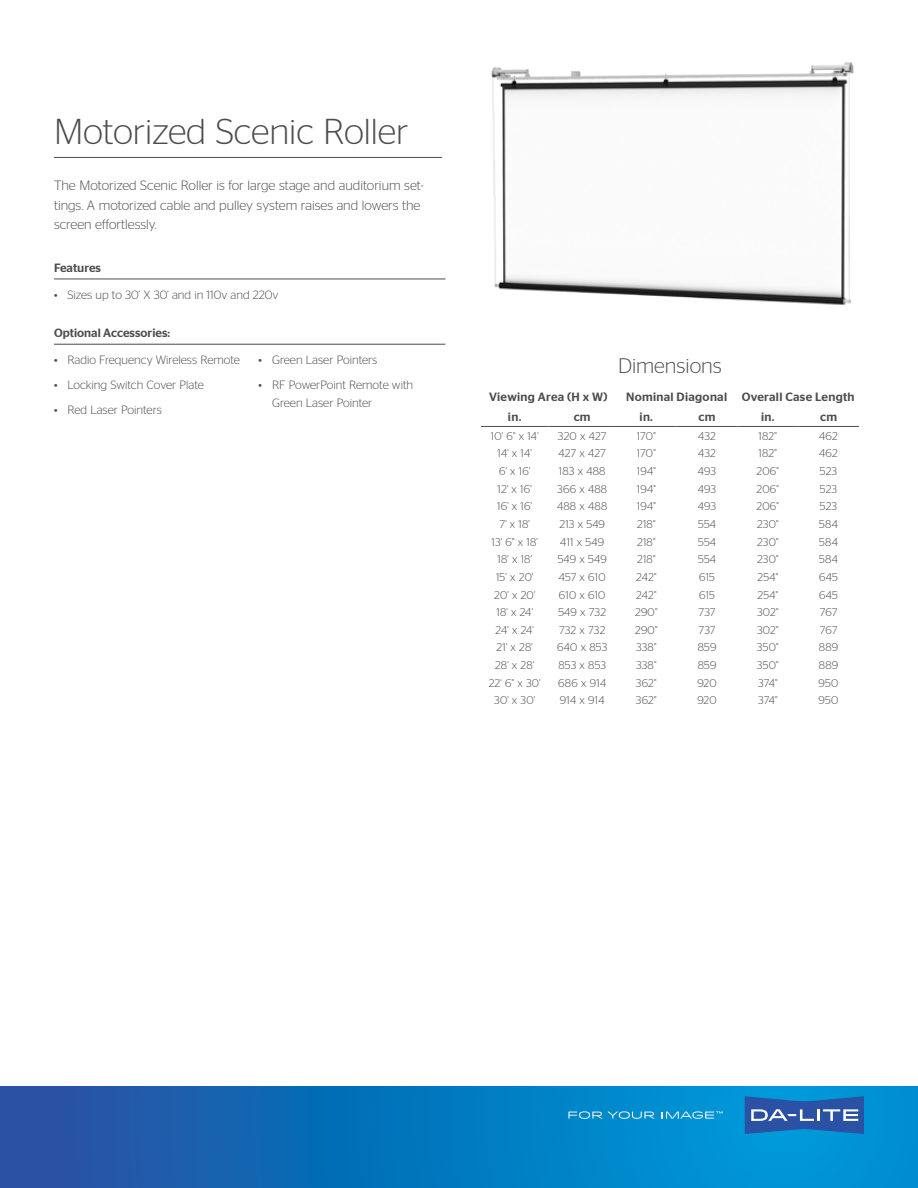
<style>
.page{position:relative;width:918px;height:1188px;background:#fff}
.page>*{position:absolute;margin:0;border:0;box-sizing:border-box;transform-origin:0 0}
.t1{font:300 36px "Stag Sans";color:#4d4d4f}
.t2{font:300 21px "Stag Sans";color:#4d4d4f}
.t3{font:300 13.5px/19.5px "Stag Sans";color:#4d4d4f}
.t4{font:300 12px/18px "Stag Sans";color:#4d4d4f}
.t5{font:500 12px "Stag Sans";letter-spacing:.025em;color:#4d4d4f}
.t6{font:500 12px "Stag Sans";color:#4d4d4f}
.t7{font:300 11.25px "Stag Sans";letter-spacing:.025em;color:#4d4d4f}
</style>
<div class="page">
<svg style="left:0;top:1086px;width:918px;height:102px;background:#0a76bd"></svg>
<hr style="left:54px;top:279px;width:392px;height:1px;background:#4d4d4f">
<hr style="left:54px;top:344px;width:392px;height:1px;background:#4d4d4f">
<hr style="left:54px;top:157px;width:388px;height:1px;background:#4d4d4f">
<svg style="left:745px;top:1096px;width:119px;height:38px;background:#396cb3"></svg>
<svg style="left:568px;top:1111px;width:87px;height:8px"></svg>
<svg style="left:662px;top:1111px;width:61px;height:8px"></svg>
<img style="left:491px;top:62px;width:363px;height:244px">
<hr style="left:481px;top:426px;width:67px;height:1px;background:#4d4d4f">
<hr style="left:548px;top:426px;width:68px;height:1px;background:#4d4d4f">
<hr style="left:616px;top:426px;width:61px;height:1px;background:#4d4d4f">
<hr style="left:677px;top:426px;width:60px;height:1px;background:#4d4d4f">
<hr style="left:737px;top:426px;width:61px;height:1px;background:#4d4d4f">
<hr style="left:798px;top:426px;width:61px;height:1px;background:#4d4d4f">
<h1 class="t1" style="left:54px;top:111px;width:356px">Motorized Scenic Roller</h1>
<p class="t3" style="left:54px;top:175px;width:371px">The Motorized Scenic Roller is for large stage and auditorium set&shy;tings. A motorized cable and pulley system raises and lowers the screen effortlessly.</p>
<p class="t6" style="left:54px;top:261px;width:49px">Features</p>
<p class="t4" style="left:54px;top:285px;width:226px">• Sizes up to 30’ X 30’ and in 110v and 220v</p>
<p class="t6" style="left:54px;top:326px;width:118px">Optional Accessories:</p>
<p class="t4" style="left:54px;top:351px;width:187px">• Radio Frequency Wireless Remote</p>
<p class="t4" style="left:54px;top:375px;width:151px">• Locking Switch Cover Plate</p>
<p class="t4" style="left:54px;top:400px;width:109px">• Red Laser Pointers</p>
<p class="t4" style="left:259px;top:351px;width:120px">• Green Laser Pointers</p>
<p class="t4" style="left:272px;top:376px;width:143px;text-indent:-13px">• RF PowerPoint Remote with<br>Green Laser Pointer</p>
<h2 class="t2" style="left:618px;top:354px;width:105px">Dimensions</h2>
<p class="t5" style="left:489px;top:390px;width:120px">Viewing Area (H x W)</p>
<p class="t5" style="left:626px;top:390px;width:230px">Nominal Diagonal Overall Case Length</p>
<p class="t5" style="left:508px;top:410px;width:15px">in.</p>
<p class="t5" style="left:574px;top:410px;width:18px">cm</p>
<p class="t5" style="left:640px;top:410px;width:15px">in.</p>
<p class="t5" style="left:699px;top:410px;width:18px">cm</p>
<p class="t5" style="left:761px;top:410px;width:15px">in.</p>
<p class="t5" style="left:820px;top:410px;width:18px">cm</p>
<p class="t7" style="left:491px;top:430px;width:49px">10' 6" x 14'</p>
<p class="t7" style="left:558px;top:430px;width:50px">320 x 427</p>
<p class="t7" style="left:637px;top:430px;width:20px">170"</p>
<p class="t7" style="left:698px;top:430px;width:19px">432</p>
<p class="t7" style="left:759px;top:430px;width:20px">182"</p>
<p class="t7" style="left:819px;top:430px;width:20px">462</p>
<p class="t7" style="left:498px;top:447px;width:36px">14' x 14'</p>
<p class="t7" style="left:559px;top:447px;width:49px">427 x 427</p>
<p class="t7" style="left:637px;top:447px;width:20px">170"</p>
<p class="t7" style="left:698px;top:447px;width:19px">432</p>
<p class="t7" style="left:759px;top:447px;width:20px">182"</p>
<p class="t7" style="left:819px;top:447px;width:20px">462</p>
<p class="t7" style="left:499px;top:465px;width:33px">6' x 16'</p>
<p class="t7" style="left:559px;top:465px;width:48px">183 x 488</p>
<p class="t7" style="left:637px;top:465px;width:20px">194"</p>
<p class="t7" style="left:698px;top:465px;width:20px">493</p>
<p class="t7" style="left:757px;top:465px;width:24px">206"</p>
<p class="t7" style="left:820px;top:465px;width:19px">523</p>
<p class="t7" style="left:498px;top:483px;width:36px">12' x 16'</p>
<p class="t7" style="left:557px;top:483px;width:51px">366 x 488</p>
<p class="t7" style="left:637px;top:483px;width:20px">194"</p>
<p class="t7" style="left:698px;top:483px;width:20px">493</p>
<p class="t7" style="left:757px;top:483px;width:24px">206"</p>
<p class="t7" style="left:820px;top:483px;width:19px">523</p>
<p class="t7" style="left:497px;top:500px;width:36px">16' x 16'</p>
<p class="t7" style="left:557px;top:500px;width:52px">488 x 488</p>
<p class="t7" style="left:637px;top:500px;width:20px">194"</p>
<p class="t7" style="left:698px;top:500px;width:20px">493</p>
<p class="t7" style="left:757px;top:500px;width:24px">206"</p>
<p class="t7" style="left:820px;top:500px;width:19px">523</p>
<p class="t7" style="left:500px;top:518px;width:32px">7' x 18'</p>
<p class="t7" style="left:559px;top:518px;width:47px">213 x 549</p>
<p class="t7" style="left:637px;top:518px;width:20px">218"</p>
<p class="t7" style="left:698px;top:518px;width:19px">554</p>
<p class="t7" style="left:757px;top:518px;width:23px">230"</p>
<p class="t7" style="left:819px;top:518px;width:20px">584</p>
<p class="t7" style="left:492px;top:536px;width:48px">13' 6" x 18'</p>
<p class="t7" style="left:560px;top:536px;width:45px">411 x 549</p>
<p class="t7" style="left:637px;top:536px;width:20px">218"</p>
<p class="t7" style="left:698px;top:536px;width:19px">554</p>
<p class="t7" style="left:757px;top:536px;width:23px">230"</p>
<p class="t7" style="left:819px;top:536px;width:20px">584</p>
<p class="t7" style="left:497px;top:553px;width:36px">18' x 18'</p>
<p class="t7" style="left:558px;top:553px;width:51px">549 x 549</p>
<p class="t7" style="left:637px;top:553px;width:20px">218"</p>
<p class="t7" style="left:698px;top:553px;width:19px">554</p>
<p class="t7" style="left:757px;top:553px;width:23px">230"</p>
<p class="t7" style="left:819px;top:553px;width:20px">584</p>
<p class="t7" style="left:496px;top:571px;width:39px">15' x 20'</p>
<p class="t7" style="left:559px;top:571px;width:48px">457 x 610</p>
<p class="t7" style="left:636px;top:571px;width:22px">242"</p>
<p class="t7" style="left:699px;top:571px;width:17px">615</p>
<p class="t7" style="left:757px;top:571px;width:22px">254"</p>
<p class="t7" style="left:819px;top:571px;width:20px">645</p>
<p class="t7" style="left:494px;top:588px;width:43px">20' x 20'</p>
<p class="t7" style="left:559px;top:588px;width:48px">610 x 610</p>
<p class="t7" style="left:636px;top:588px;width:22px">242"</p>
<p class="t7" style="left:699px;top:588px;width:17px">615</p>
<p class="t7" style="left:757px;top:588px;width:22px">254"</p>
<p class="t7" style="left:819px;top:588px;width:20px">645</p>
<p class="t7" style="left:496px;top:606px;width:38px">18' x 24'</p>
<p class="t7" style="left:558px;top:606px;width:49px">549 x 732</p>
<p class="t7" style="left:635px;top:606px;width:24px">290"</p>
<p class="t7" style="left:699px;top:606px;width:18px">737</p>
<p class="t7" style="left:757px;top:606px;width:23px">302"</p>
<p class="t7" style="left:820px;top:606px;width:19px">767</p>
<p class="t7" style="left:496px;top:624px;width:40px">24' x 24'</p>
<p class="t7" style="left:559px;top:624px;width:48px">732 x 732</p>
<p class="t7" style="left:635px;top:624px;width:24px">290"</p>
<p class="t7" style="left:699px;top:624px;width:18px">737</p>
<p class="t7" style="left:757px;top:624px;width:23px">302"</p>
<p class="t7" style="left:820px;top:624px;width:19px">767</p>
<p class="t7" style="left:497px;top:641px;width:38px">21' x 28'</p>
<p class="t7" style="left:557px;top:641px;width:52px">640 x 853</p>
<p class="t7" style="left:636px;top:641px;width:22px">338"</p>
<p class="t7" style="left:698px;top:641px;width:20px">859</p>
<p class="t7" style="left:757px;top:641px;width:23px">350"</p>
<p class="t7" style="left:819px;top:641px;width:21px">889</p>
<p class="t7" style="left:495px;top:659px;width:41px">28' x 28'</p>
<p class="t7" style="left:558px;top:659px;width:49px">853 x 853</p>
<p class="t7" style="left:636px;top:659px;width:22px">338"</p>
<p class="t7" style="left:698px;top:659px;width:20px">859</p>
<p class="t7" style="left:757px;top:659px;width:23px">350"</p>
<p class="t7" style="left:819px;top:659px;width:21px">889</p>
<p class="t7" style="left:489px;top:677px;width:53px">22' 6" x 30'</p>
<p class="t7" style="left:558px;top:677px;width:49px">686 x 914</p>
<p class="t7" style="left:636px;top:677px;width:22px">362"</p>
<p class="t7" style="left:697px;top:677px;width:21px">920</p>
<p class="t7" style="left:758px;top:677px;width:21px">374"</p>
<p class="t7" style="left:819px;top:677px;width:21px">950</p>
<p class="t7" style="left:494px;top:694px;width:42px">30' x 30'</p>
<p class="t7" style="left:560px;top:694px;width:46px">914 x 914</p>
<p class="t7" style="left:636px;top:694px;width:22px">362"</p>
<p class="t7" style="left:697px;top:694px;width:21px">920</p>
<p class="t7" style="left:758px;top:694px;width:21px">374"</p>
<p class="t7" style="left:819px;top:694px;width:21px">950</p>
</div>
